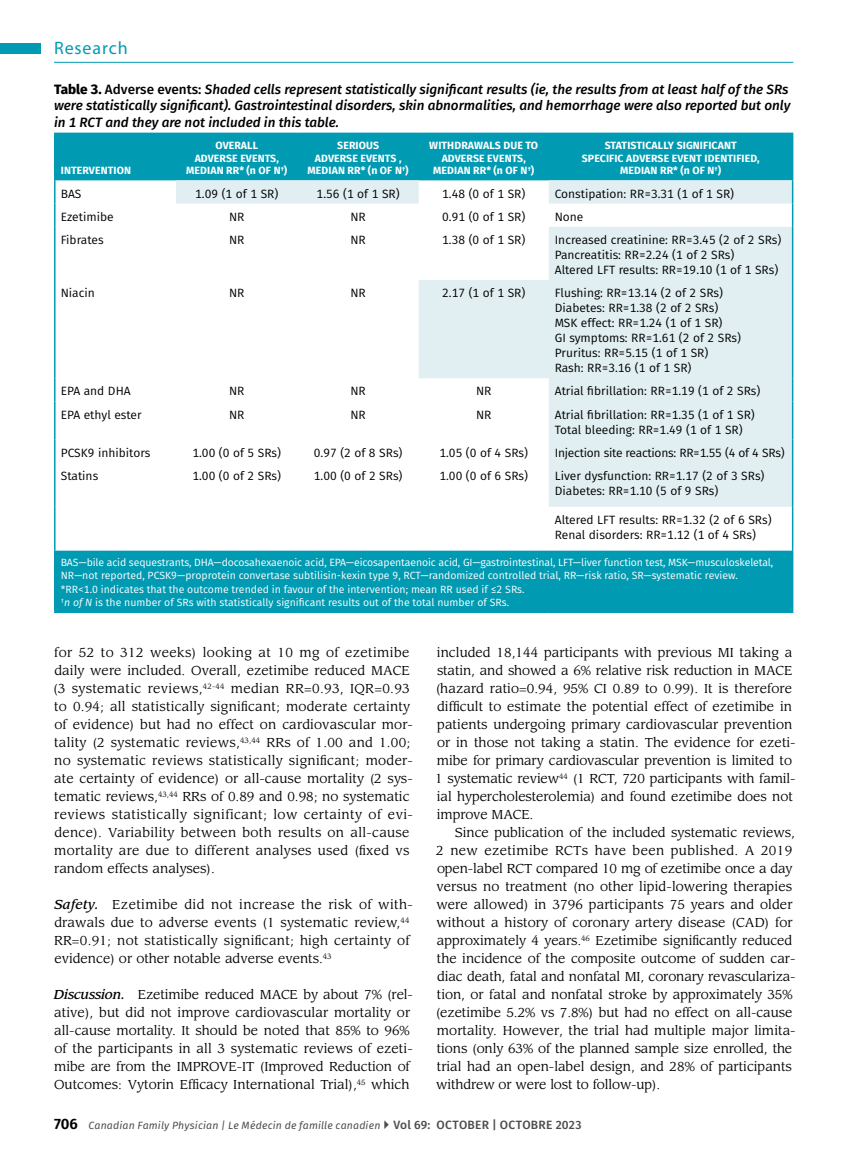
<style>
.page{position:relative;width:851px;height:1161px;background:#fff}
.page>*{position:absolute;margin:0;border:0;box-sizing:border-box;transform-origin:0 0}
.t1{font:18px "Myriad Pro";letter-spacing:.05em;color:#009bb3}
.t2{font:italic 500 13.5px/16.5px "Fira Sans";color:#000}
.t3{font:12.75px/18px "Leawood Std";letter-spacing:.005em;color:#000}
.t4{font:12px/15px "Fira Sans";color:#000}
.t5{font:12px "Fira Sans";letter-spacing:-.02em;color:#000}
.t6{font:10.5px/13.5px "Fira Sans";color:#fff}
.t7{font:700 10.5px/12.6px "Fira Sans";letter-spacing:.01em;color:#fff;text-align:center}
.t8{font:italic 10.5px "Fira Sans";letter-spacing:.015em;color:#4d4d4f}
.s1{font-weight:800;font-style:normal}
.s2{font-style:normal}
.s3{font-style:italic}
.s4{font-weight:500;font-style:italic}
.s5{font-weight:600;font-style:normal;font-size:15px;color:#000}
.s6{font-weight:500;font-style:normal;font-size:12px}
</style>
<div class="page">
<hr style="left:54px;top:62px;width:739px;height:1px;background:#009bb3">
<div style="left:0;top:44px;width:40px;height:10px;background:#009bb3"></div>
<svg style="left:56px;top:134px;width:735px;height:477px;fill:#009bb3"></svg>
<svg style="left:176px;top:180px;width:615px;height:327px"></svg>
<hr style="left:54px;top:551px;width:2px;height:60px;background:#009bb3">
<hr style="left:791px;top:551px;width:2px;height:60px;background:#009bb3">
<hr style="left:54px;top:611px;width:122px;height:2px;background:#009bb3">
<hr style="left:176px;top:611px;width:121px;height:2px;background:#009bb3">
<hr style="left:297px;top:611px;width:121px;height:2px;background:#009bb3">
<hr style="left:418px;top:611px;width:130px;height:2px;background:#009bb3">
<hr style="left:548px;top:611px;width:245px;height:2px;background:#009bb3">
<hr style="left:54px;top:133px;width:122px;height:1px;background:#009bb3">
<hr style="left:54px;top:134px;width:2px;height:46px;background:#009bb3">
<hr style="left:176px;top:133px;width:121px;height:1px;background:#009bb3">
<hr style="left:297px;top:133px;width:121px;height:1px;background:#009bb3">
<hr style="left:418px;top:133px;width:130px;height:1px;background:#009bb3">
<hr style="left:548px;top:133px;width:245px;height:1px;background:#009bb3">
<hr style="left:791px;top:134px;width:2px;height:46px;background:#009bb3">
<hr style="left:54px;top:180px;width:2px;height:24px;background:#009bb3">
<hr style="left:791px;top:180px;width:2px;height:24px;background:#009bb3">
<hr style="left:54px;top:204px;width:2px;height:23px;background:#009bb3">
<hr style="left:791px;top:204px;width:2px;height:23px;background:#009bb3">
<hr style="left:54px;top:227px;width:2px;height:53px;background:#009bb3">
<hr style="left:791px;top:227px;width:2px;height:53px;background:#009bb3">
<hr style="left:54px;top:280px;width:2px;height:98px;background:#009bb3">
<hr style="left:791px;top:280px;width:2px;height:98px;background:#009bb3">
<hr style="left:54px;top:378px;width:2px;height:23px;background:#009bb3">
<hr style="left:791px;top:378px;width:2px;height:23px;background:#009bb3">
<hr style="left:54px;top:401px;width:2px;height:39px;background:#009bb3">
<hr style="left:791px;top:401px;width:2px;height:39px;background:#009bb3">
<hr style="left:54px;top:440px;width:2px;height:23px;background:#009bb3">
<hr style="left:791px;top:440px;width:2px;height:23px;background:#009bb3">
<hr style="left:54px;top:463px;width:2px;height:44px;background:#009bb3">
<hr style="left:54px;top:507px;width:2px;height:44px;background:#009bb3">
<hr style="left:791px;top:463px;width:2px;height:44px;background:#009bb3">
<hr style="left:791px;top:507px;width:2px;height:44px;background:#009bb3">
<h1 class="t1" style="left:54px;top:37px;width:75px">Research</h1>
<p class="t2" style="left:54px;top:80px;width:737px"><span class="s1">Table 3.</span> <span class="s2">Adverse events:</span> Shaded cells represent statistically significant results (ie, the results from at least half of the SRs were statistically significant). Gastrointestinal disorders, skin abnormalities, and hemorrhage were also reported but only in 1 RCT and they are not included in this table.</p>
<p class="t7" style="left:61px;top:164px;width:72px">INTERVENTION</p>
<p class="t7" style="left:186px;top:138px;width:103px">OVERALL<br>ADVERSE EVENTS,<br>MEDIAN RR* (n OF N<sup>†</sup>)</p>
<p class="t7" style="left:307px;top:138px;width:103px">SERIOUS<br>ADVERSE EVENTS ,<br>MEDIAN RR* (n OF N<sup>†</sup>)</p>
<p class="t7" style="left:429px;top:138px;width:110px">WITHDRAWALS DUE TO<br>ADVERSE EVENTS,<br>MEDIAN RR* (n OF N<sup>†</sup>)</p>
<p class="t7" style="left:582px;top:138px;width:179px">STATISTICALLY SIGNIFICANT<br>SPECIFIC ADVERSE EVENT IDENTIFIED,<br>MEDIAN RR* (n OF N<sup>†</sup>)</p>
<p class="t4" style="left:61px;top:186px;width:22px">BAS</p>
<p class="t4" style="left:195px;top:186px;width:85px">1.09 (1 of 1 SR)</p>
<p class="t4" style="left:316px;top:186px;width:85px">1.56 (1 of 1 SR)</p>
<p class="t4" style="left:442px;top:186px;width:85px">1.48 (0 of 1 SR)</p>
<p class="t4" style="left:554px;top:186px;width:181px">Constipation: RR=3.31 (1 of 1 SR)</p>
<p class="t4" style="left:61px;top:209px;width:54px">Ezetimibe</p>
<p class="t4" style="left:229px;top:209px;width:17px">NR</p>
<p class="t4" style="left:350px;top:209px;width:17px">NR</p>
<p class="t4" style="left:442px;top:209px;width:85px">0.91 (0 of 1 SR)</p>
<p class="t4" style="left:554px;top:209px;width:30px">None</p>
<p class="t4" style="left:61px;top:232px;width:44px">Fibrates</p>
<p class="t4" style="left:229px;top:232px;width:17px">NR</p>
<p class="t4" style="left:350px;top:232px;width:17px">NR</p>
<p class="t4" style="left:442px;top:232px;width:85px">1.38 (0 of 1 SR)</p>
<p class="t4" style="left:554px;top:232px;width:228px">Increased creatinine: RR=3.45 (2 of 2 SRs)<br>Pancreatitis: RR=2.24 (1 of 2 SRs)<br>Altered LFT results: RR=19.10 (1 of 1 SRs)</p>
<p class="t4" style="left:61px;top:285px;width:36px">Niacin</p>
<p class="t4" style="left:229px;top:285px;width:17px">NR</p>
<p class="t4" style="left:350px;top:285px;width:17px">NR</p>
<p class="t4" style="left:442px;top:285px;width:85px">2.17 (1 of 1 SR)</p>
<p class="t4" style="left:554px;top:285px;width:188px">Flushing: RR=13.14 (2 of 2 SRs)<br>Diabetes: RR=1.38 (2 of 2 SRs)<br>MSK effect: RR=1.24 (1 of 1 SR)<br>GI symptoms: RR=1.61 (2 of 2 SRs)<br>Pruritus: RR=5.15 (1 of 1 SR)<br>Rash: RR=3.16 (1 of 1 SR)</p>
<p class="t4" style="left:61px;top:384px;width:71px">EPA and DHA</p>
<p class="t4" style="left:229px;top:384px;width:17px">NR</p>
<p class="t4" style="left:350px;top:384px;width:17px">NR</p>
<p class="t4" style="left:476px;top:384px;width:17px">NR</p>
<p class="t4" style="left:554px;top:384px;width:207px">Atrial fibrillation: RR=1.19 (1 of 2 SRs)</p>
<p class="t4" style="left:61px;top:407px;width:82px">EPA ethyl ester</p>
<p class="t4" style="left:229px;top:407px;width:17px">NR</p>
<p class="t4" style="left:350px;top:407px;width:17px">NR</p>
<p class="t4" style="left:476px;top:407px;width:17px">NR</p>
<p class="t4" style="left:554px;top:407px;width:201px">Atrial fibrillation: RR=1.35 (1 of 1 SR)<br>Total bleeding: RR=1.49 (1 of 1 SR)</p>
<p class="t4" style="left:61px;top:445px;width:91px">PCSK9 inhibitors</p>
<p class="t4" style="left:192px;top:445px;width:90px">1.00 (0 of 5 SRs)</p>
<p class="t4" style="left:314px;top:445px;width:90px">0.97 (2 of 8 SRs)</p>
<p class="t4" style="left:439px;top:445px;width:90px">1.05 (0 of 4 SRs)</p>
<p class="t5" style="left:555px;top:444px;width:231px">Injection site reactions: RR=1.55 (4 of 4 SRs)</p>
<p class="t4" style="left:61px;top:468px;width:39px">Statins</p>
<p class="t4" style="left:192px;top:468px;width:90px">1.00 (0 of 2 SRs)</p>
<p class="t4" style="left:314px;top:468px;width:90px">1.00 (0 of 2 SRs)</p>
<p class="t4" style="left:439px;top:468px;width:90px">1.00 (0 of 6 SRs)</p>
<p class="t4" style="left:555px;top:468px;width:211px">Liver dysfunction: RR=1.17 (2 of 3 SRs)<br>Diabetes: RR=1.10 (5 of 9 SRs)</p>
<p class="t4" style="left:555px;top:512px;width:218px">Altered LFT results: RR=1.32 (2 of 6 SRs)<br>Renal disorders: RR=1.12 (1 of 4 SRs)</p>
<p class="t6" style="left:61px;top:555px;width:714px">BAS—bile acid sequestrants, DHA—docosahexaenoic acid, EPA—eicosapentaenoic acid, GI—gastrointestinal, LFT—liver function test, MSK—musculoskeletal, NR—not reported, PCSK9—proprotein convertase subtilisin-kexin type 9, RCT—randomized controlled trial, RR—risk ratio, SR—systematic review. *RR&lt;1.0 indicates that the outcome trended in favour of the intervention; mean RR used if ≤2 SRs.<br><sup>†</sup><span class="s3">n of N</span> is the number of SRs with statistically significant results out of the total number of SRs.</p>
<p class="t3" style="left:53px;top:644px;width:361px">for 52 to 312 weeks) looking at 10 mg of ezetimibe daily were included. Overall, ezetimibe reduced MACE (3 systematic reviews,<sup>42-44</sup> median RR=0.93, IQR=0.93 to 0.94; all statistically significant; moderate certainty of evidence) but had no effect on cardiovascular mor&shy;tality (2 systematic reviews,<sup>43,44</sup> RRs of 1.00 and 1.00; no systematic reviews statistically significant; moder&shy;ate certainty of evidence) or all-cause mortality (2 sys&shy;tematic reviews,<sup>43,44</sup> RRs of 0.89 and 0.98; no systematic reviews statistically significant; low certainty of evi&shy;dence). Variability between both results on all-cause mortality are due to different analyses used (fixed vs random effects analyses).</p>
<p class="t3" style="left:54px;top:896px;width:360px"><span class="s4">Safety.</span> Ezetimibe did not increase the risk of with&shy;drawals due to adverse events (1 systematic review,<sup>44<br></sup>RR=0.91; not statistically significant; high certainty of evidence) or other notable adverse events.<sup>43</sup></p>
<p class="t3" style="left:54px;top:986px;width:360px"><span class="s4">Discussion.</span> Ezetimibe reduced MACE by about 7% (rel&shy;ative), but did not improve cardiovascular mortality or all-cause mortality. It should be noted that 85% to 96% of the participants in all 3 systematic reviews of ezeti&shy;mibe are from the IMPROVE-IT (Improved Reduction of Outcomes: Vytorin Efficacy International Trial),<sup>45</sup> which</p>
<p class="t3" style="left:435px;top:644px;width:362px">included 18,144 participants with previous MI taking a statin, and showed a 6% relative risk reduction in MACE (hazard ratio=0.94, 95% CI 0.89 to 0.99). It is therefore difficult to estimate the potential effect of ezetimibe in patients undergoing primary cardiovascular prevention or in those not taking a statin. The evidence for ezeti&shy;mibe for primary cardiovascular prevention is limited to 1 systematic review<sup>44</sup> (1 RCT, 720 participants with famil&shy;ial hypercholesterolemia) and found ezetimibe does not improve MACE.</p>
<p class="t3" style="left:436px;top:824px;width:361px;text-indent:19px">Since publication of the included systematic reviews, 2 new ezetimibe RCTs have been published. A 2019 open-label RCT compared 10 mg of ezetimibe once a day versus no treatment (no other lipid-lowering therapies were allowed) in 3796 participants 75 years and older without a history of coronary artery disease (CAD) for approximately 4 years.<sup>46</sup> Ezetimibe significantly reduced the incidence of the composite outcome of sudden car&shy;diac death, fatal and nonfatal MI, coronary revasculariza&shy;tion, or fatal and nonfatal stroke by approximately 35% (ezetimibe 5.2% vs 7.8%) but had no effect on all-cause mortality. However, the trial had multiple major limita&shy;tions (only 63% of the planned sample size enrolled, the trial had an open-label design, and 28% of participants withdrew or were lost to follow-up).</p>
<p class="t8" style="left:54px;top:1117px;width:529px"><span class="s5">706</span> Canadian Family Physician | Le Médecin de famille canadien <span class="s6">Vol 69: OCTOBER | OCTOBRE 2023</span></p>
</div>
